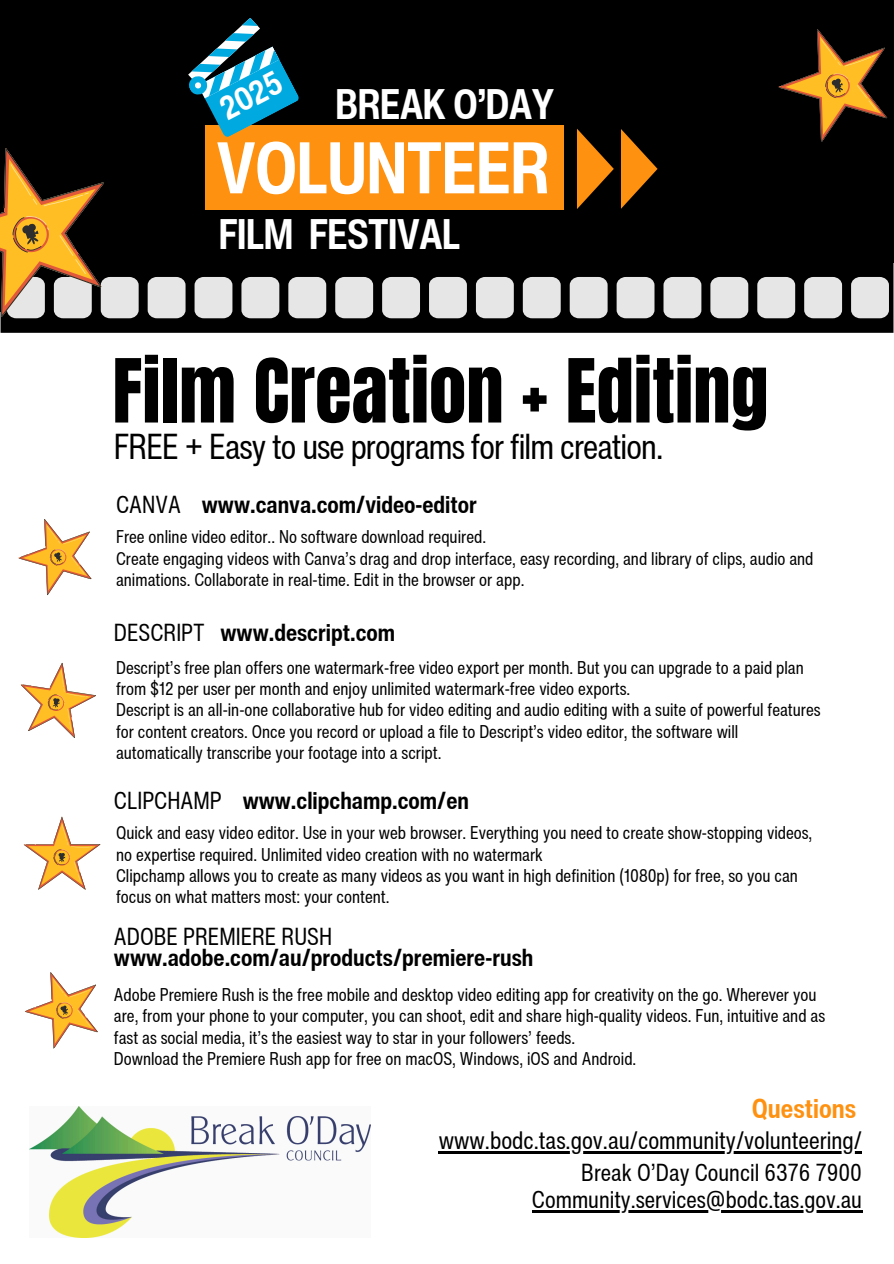
<style>
.page{position:relative;width:894px;height:1264px;background:#fff}
.page>*{position:absolute;margin:0;border:0;box-sizing:border-box;transform-origin:0 0}
.t1{font:75px "Anton";color:#000}
.t2{font:700 condensed 71.55px "Helvetica Now Text";letter-spacing:-.02em;color:#fff}
.t3{font:700 condensed 41.55px "Helvetica Now Text";letter-spacing:-.025em;color:#fff}
.t4{font:condensed 35.1px "Helvetica Now Text";letter-spacing:-.025em;color:#000}
.t5{font:700 condensed 32.55px "Helvetica Now Text";color:#fff}
.t6{font:700 condensed 27px "Helvetica Now Text";color:#ff9110}
.t7{font:condensed 24.6px "Helvetica Now Text";color:#000}
.t8{font:700 condensed 24px "Helvetica Now Text";color:#000}
.t9{font:condensed 24px "Helvetica Now Text";color:#000}
.t10{font:condensed 18px/21.3px "Helvetica Now Text";color:#000}
.s1{font-weight:400}
</style>
<div class="page">
<div style="left:0;top:0;width:893px;height:312px;background:#000"></div>
<div style="left:205px;top:125px;width:358px;height:84px;background:#ff9110"></div>
<svg style="left:188px;top:18px;width:111px;height:119px"></svg>
<svg style="left:621px;top:129px;width:36px;height:80px"></svg>
<svg style="left:577px;top:128px;width:36px;height:81px"></svg>
<img style="left:29px;top:1106px;width:341px;height:131px">
<svg style="left:1px;top:277px;width:892px;height:56px;background:#818181"></svg>
<svg style="left:0;top:148px;width:133px;height:178px"></svg>
<svg style="left:778px;top:29px;width:110px;height:113px"></svg>
<svg style="left:18px;top:519px;width:74px;height:77px"></svg>
<svg style="left:20px;top:662px;width:76px;height:76px"></svg>
<svg style="left:24px;top:816px;width:76px;height:73px"></svg>
<svg style="left:24px;top:972px;width:74px;height:77px"></svg>
<hr style="left:531px;top:1210px;width:330px;height:2px;background:#000">
<hr style="left:438px;top:1150px;width:423px;height:3px;background:#000">
<h3 class="t5" style="left:210px;top:89px;width:67px;rotate:-28deg">2025</h3>
<h1 class="t3" style="left:335px;top:72px;width:221px">BREAK O’DAY</h1>
<p class="t2" style="left:216px;top:114px;width:336px">VOLUNTEER</p>
<h4 class="t3" style="left:218px;top:202px;width:243px">FILM FESTIVAL</h4>
<h3 class="t1" style="left:112px;top:337px;width:657px">Film Creation + Editing</h3>
<p class="t4" style="left:114px;top:420px;width:550px">FREE + Easy to use programs for film creation.</p>
<p class="t8" style="left:116px;top:486px;width:362px"><span class="s1">CANVA</span> www.canva.com/video-editor</p>
<p class="t10" style="left:116px;top:525px;width:371px">Free online video editor.. No software download required.</p>
<p class="t10" style="left:116px;top:547px;width:698px">Create engaging videos with Canva’s drag and drop interface, easy recording, and library of clips, audio and animations. Collaborate in real-time. Edit in the browser or app.</p>
<p class="t8" style="left:114px;top:614px;width:283px"><span class="s1">DESCRIPT</span> www.descript.com</p>
<p class="t10" style="left:116px;top:656px;width:689px">Descript’s free plan offers one watermark-free video export per month. But you can upgrade to a paid plan from $12 per user per month and enjoy unlimited watermark-free video exports.</p>
<p class="t10" style="left:116px;top:699px;width:705px">Descript is an all-in-one collaborative hub for video editing and audio editing with a suite of powerful features for content creators. Once you record or upload a file to Descript’s video editor, the software will automatically transcribe your footage into a script.</p>
<p class="t8" style="left:114px;top:782px;width:356px"><span class="s1">CLIPCHAMP</span> www.clipchamp.com/en</p>
<p class="t10" style="left:116px;top:821px;width:697px">Quick and easy video editor. Use in your web browser. Everything you need to create show-stopping videos, no expertise required. Unlimited video creation with no watermark</p>
<p class="t10" style="left:116px;top:864px;width:683px">Clipchamp allows you to create as many videos as you want in high definition (1080p) for free, so you can focus on what matters most: your content.</p>
<p class="t9" style="left:114px;top:918px;width:220px">ADOBE PREMIERE RUSH</p>
<p class="t8" style="left:114px;top:939px;width:421px">www.adobe.com/au/products/premiere-rush</p>
<p class="t10" style="left:114px;top:983px;width:712px">Adobe Premiere Rush is the free mobile and desktop video editing app for creativity on the go. Wherever you are, from your phone to your computer, you can shoot, edit and share high-quality videos. Fun, intuitive and as fast as social media, it’s the easiest way to star in your followers’ feeds.</p>
<p class="t10" style="left:114px;top:1047px;width:524px">Download the Premiere Rush app for free on macOS, Windows, iOS and Android.</p>
<p class="t6" style="left:751px;top:1088px;width:106px">Questions</p>
<p class="t7" style="left:438px;top:1121px;width:424px">www.bodc.tas.gov.au/community/volunteering/</p>
<h2 class="t9" style="left:581px;top:1154px;width:282px">Break O’Day Council 6376 7900</h2>
<h5 class="t9" style="left:531px;top:1181px;width:331px">Community.services@bodc.tas.gov.au</h5>
</div>
